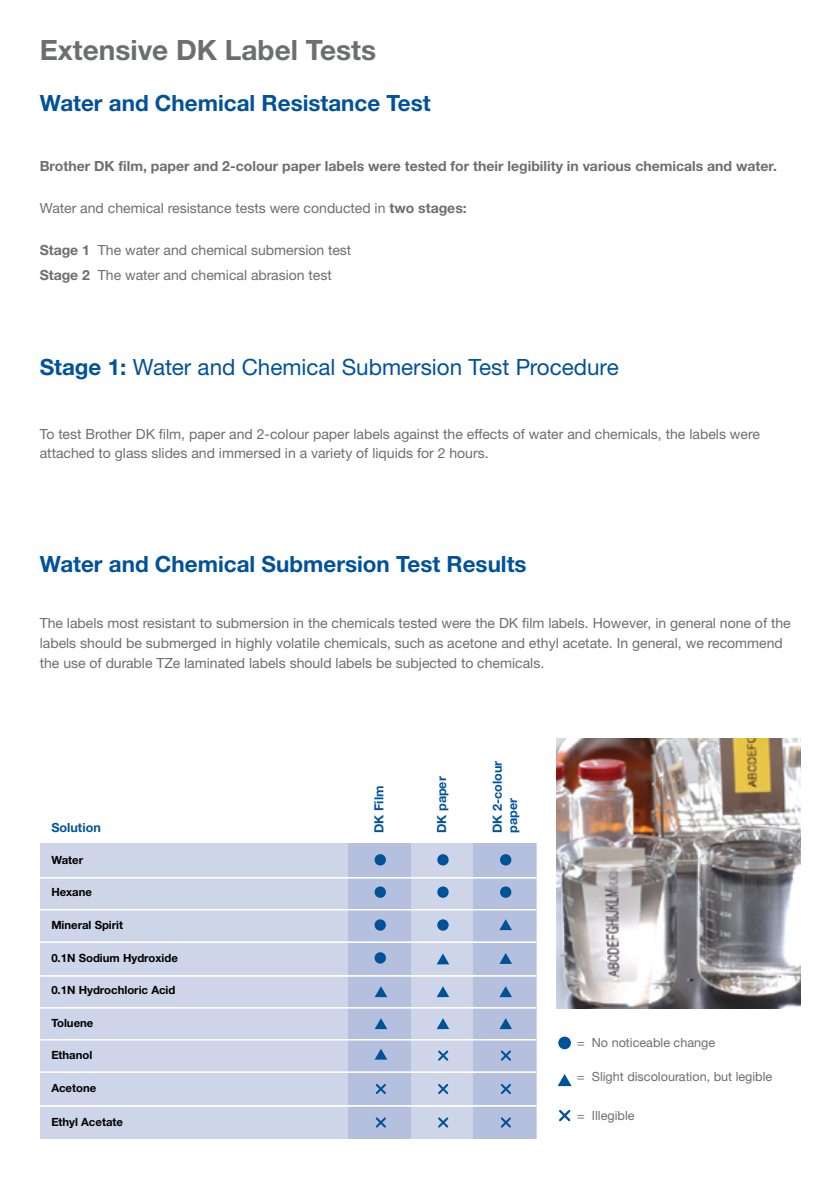
<style>
.page{position:relative;width:840px;height:1191px;background:#fff}
.page>*{position:absolute;margin:0;border:0;box-sizing:border-box;transform-origin:0 0}
.t1{font:700 28px "Helvetica Neue LTW1 G";color:#6d6e71}
.t2{font:700 22.4px "Helvetica Neue LTW1 G";color:#00529c}
.t3{font:22.4px "Helvetica Neue LTW1 G";color:#00529c}
.t4{font:14px/19.6px "Helvetica Neue LTW1 G";color:#6d6e71}
.t5{font:700 14px "Helvetica Neue LTW1 G";color:#6d6e71}
.t6{font:12.6px "Helvetica Neue LTW1 G";color:#6d6e71}
.t7{font:700 12.6px/15.2px "Helvetica Neue LTW1 G";color:#00529c}
.t8{font:700 11.4px "Helvetica Neue LTW1 G";color:#000}
.s1{font-weight:700}
</style>
<div class="page">
<div style="left:40px;top:843px;width:496px;height:295px;background:#cfd5e9"></div>
<div style="left:348px;top:843px;width:62px;height:295px;background:#b5bfde"></div>
<div style="left:473px;top:843px;width:63px;height:295px;background:#b5bfde"></div>
<img style="left:556px;top:739px;width:243px;height:269px">
<svg style="left:558px;top:1036px;width:12px;height:13px"></svg>
<svg style="left:557px;top:1074px;width:14px;height:12px"></svg>
<svg style="left:559px;top:1110px;width:11px;height:11px"></svg>
<svg style="left:374px;top:854px;width:11px;height:11px"></svg>
<svg style="left:437px;top:854px;width:11px;height:11px"></svg>
<svg style="left:500px;top:854px;width:11px;height:11px"></svg>
<svg style="left:374px;top:886px;width:11px;height:11px"></svg>
<svg style="left:437px;top:886px;width:11px;height:11px"></svg>
<svg style="left:500px;top:886px;width:11px;height:11px"></svg>
<svg style="left:374px;top:919px;width:11px;height:11px"></svg>
<svg style="left:437px;top:919px;width:11px;height:11px"></svg>
<svg style="left:374px;top:952px;width:11px;height:11px"></svg>
<svg style="left:374px;top:986px;width:13px;height:11px"></svg>
<svg style="left:436px;top:986px;width:13px;height:11px"></svg>
<svg style="left:499px;top:986px;width:12px;height:11px"></svg>
<svg style="left:374px;top:1018px;width:13px;height:11px"></svg>
<svg style="left:436px;top:1018px;width:13px;height:11px"></svg>
<svg style="left:499px;top:1018px;width:12px;height:11px"></svg>
<svg style="left:375px;top:1049px;width:12px;height:10px"></svg>
<svg style="left:375px;top:1084px;width:10px;height:10px"></svg>
<svg style="left:438px;top:1084px;width:10px;height:10px"></svg>
<svg style="left:501px;top:1084px;width:9px;height:10px"></svg>
<svg style="left:375px;top:1117px;width:10px;height:10px"></svg>
<svg style="left:438px;top:1117px;width:10px;height:10px"></svg>
<svg style="left:500px;top:1117px;width:10px;height:10px"></svg>
<svg style="left:499px;top:919px;width:12px;height:11px"></svg>
<svg style="left:499px;top:953px;width:12px;height:11px"></svg>
<svg style="left:500px;top:1050px;width:10px;height:10px"></svg>
<svg style="left:437px;top:953px;width:12px;height:11px"></svg>
<svg style="left:438px;top:1050px;width:10px;height:10px"></svg>
<hr style="left:40px;top:877px;width:496px;height:1px;background:#fff">
<hr style="left:40px;top:909px;width:496px;height:1px;background:#fff">
<hr style="left:40px;top:975px;width:496px;height:1px;background:#fff">
<hr style="left:40px;top:1007px;width:496px;height:1px;background:#fff">
<hr style="left:40px;top:941px;width:496px;height:2px;background:#fff">
<hr style="left:40px;top:1039px;width:496px;height:1px;background:#fff">
<hr style="left:40px;top:1105px;width:496px;height:1px;background:#fff">
<hr style="left:40px;top:1071px;width:496px;height:1px;background:#fff">
<h1 class="t1" style="left:40px;top:32px;width:338px">Extensive DK Label Tests</h1>
<h2 class="t2" style="left:40px;top:89px;width:392px">Water and Chemical Resistance Test</h2>
<p class="t5" style="left:40px;top:157px;width:738px">Brother DK film, paper and 2-colour paper labels were tested for their legibility in various chemicals and water.</p>
<p class="t4" style="left:40px;top:198px;width:428px">Water and chemical resistance tests were conducted in <span class="s1">two stages:</span></p>
<p class="t4" style="left:98px;top:240px;width:255px">The water and chemical submersion test</p>
<p class="t5" style="left:40px;top:241px;width:52px">Stage 1</p>
<p class="t5" style="left:40px;top:266px;width:52px">Stage 2</p>
<p class="t4" style="left:98px;top:265px;width:235px">The water and chemical abrasion test</p>
<h2 class="t3" style="left:40px;top:353px;width:580px"><span class="s1">Stage 1:</span> Water and Chemical Submersion Test Procedure</h2>
<p class="t4" style="left:40px;top:424px;width:721px">To test Brother DK film, paper and 2-colour paper labels against the effects of water and chemicals, the labels were attached to glass slides and immersed in a variety of liquids for 2 hours.</p>
<h2 class="t2" style="left:40px;top:550px;width:488px">Water and Chemical Submersion Test Results</h2>
<p class="t4" style="left:40px;top:613px;width:752px">The labels most resistant to submersion in the chemicals tested were the DK film labels. However in, general none of the labels should be submerged in highly volatile chemicals, such as acetone and ethyl acetate In. general, we recommend the use of durable TZe laminated labels should labels be subjected to chemicals.</p>
<p class="t7" style="left:51px;top:820px;width:51px">Solution</p>
<p class="t8" style="left:51px;top:852px;width:33px">Water</p>
<p class="t8" style="left:51px;top:884px;width:42px">Hexane</p>
<p class="t8" style="left:51px;top:917px;width:73px">Mineral Spirit</p>
<p class="t8" style="left:51px;top:950px;width:128px">0.1N Sodium Hydroxide</p>
<p class="t8" style="left:51px;top:983px;width:126px">0.1N Hydrochloric Acid</p>
<p class="t8" style="left:51px;top:1015px;width:44px">Toluene</p>
<p class="t8" style="left:51px;top:1047px;width:42px">Ethanol</p>
<p class="t8" style="left:51px;top:1080px;width:46px">Acetone</p>
<p class="t8" style="left:51px;top:1115px;width:73px">Ethyl Acetate</p>
<p class="t7" style="left:371px;top:833px;width:49px;rotate:-90deg">DK Film</p>
<p class="t7" style="left:434px;top:833px;width:58px;rotate:-90deg">DK paper</p>
<p class="t7" style="left:489px;top:833px;width:74px;rotate:-90deg">DK 2-colour paper</p>
<p class="t6" style="left:577px;top:1034px;width:9px">=</p>
<p class="t6" style="left:591px;top:1034px;width:125px">No noticeable change</p>
<p class="t6" style="left:577px;top:1069px;width:9px">=</p>
<p class="t6" style="left:591px;top:1069px;width:182px">Slight discolouration, but legible</p>
<p class="t6" style="left:577px;top:1108px;width:9px">=</p>
<p class="t6" style="left:591px;top:1108px;width:44px">Illegible</p>
</div>
